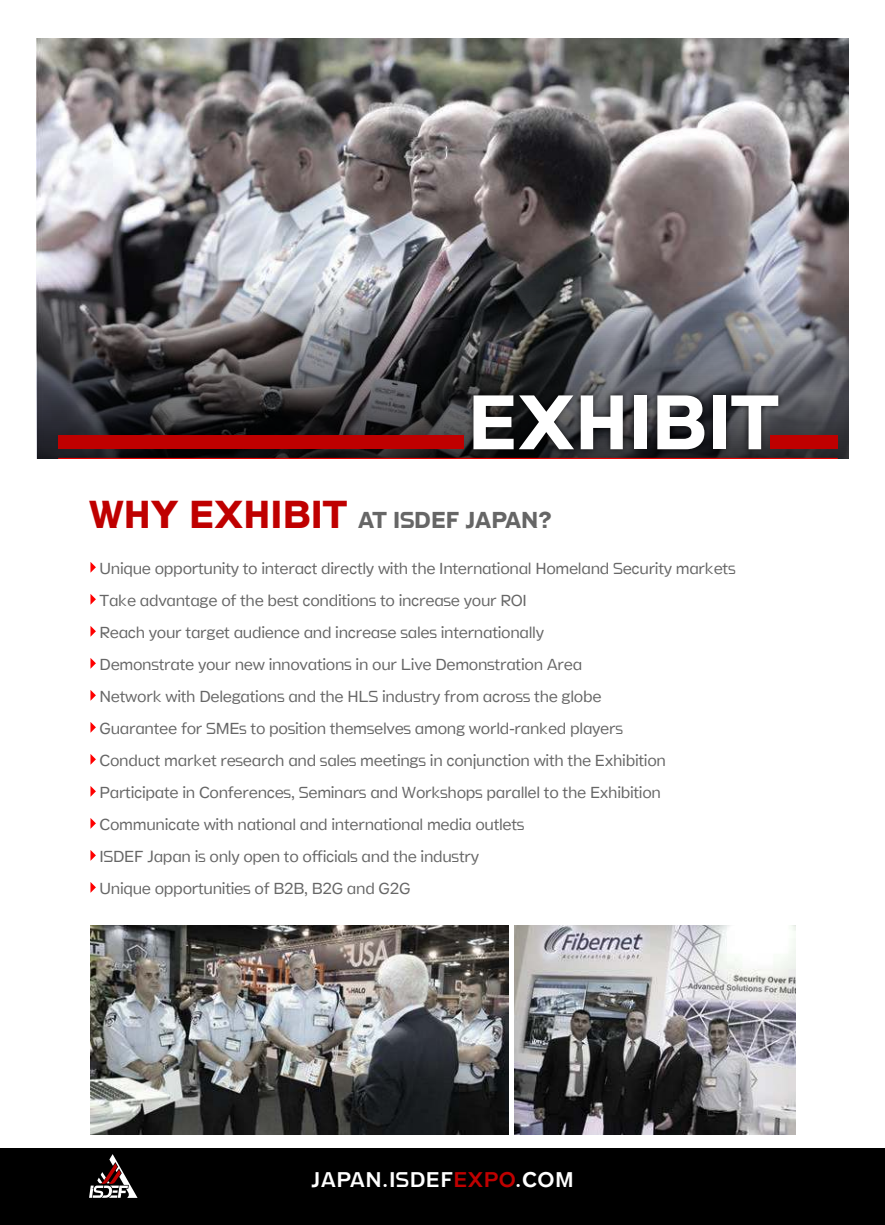
<style>
.page{position:relative;width:885px;height:1225px;background:#fff}
.page>*{position:absolute;margin:0;border:0;box-sizing:border-box;transform-origin:0 0}
.t1{font:700 77.8px "Stamen";color:#fff}
.t2{font:700 23.4px "Stamen";color:#666}
.t3{font:300 21.6px "Stamen";letter-spacing:.02em;color:#fff}
.t4{font:200 16.2px/32px "Stamen";letter-spacing:-.02em;color:#666}
.s1{font-size:39.6px;color:#bf0000}
.s2{color:#bf0000}
</style>
<div class="page">
<div style="left:0;top:1148px;width:884px;height:77px;background:#000"></div>
<img style="left:37px;top:38px;width:811px;height:421px">
<div style="left:58px;top:436px;width:405px;height:13px;background:#bf0000"></div>
<div style="left:770px;top:436px;width:67px;height:13px;background:#bf0000"></div>
<hr style="left:58px;top:458px;width:779px;height:1px;background:#f00">
<div style="left:467px;top:389px;width:316px;height:66px;background:#000;opacity:.75"></div>
<img style="left:514px;top:925px;width:281px;height:209px">
<img style="left:90px;top:925px;width:418px;height:209px">
<svg style="left:89px;top:1154px;width:48px;height:43px"></svg>
<svg style="left:90px;top:562px;width:6px;height:11px"></svg>
<svg style="left:90px;top:594px;width:6px;height:11px"></svg>
<svg style="left:90px;top:626px;width:6px;height:11px"></svg>
<svg style="left:90px;top:658px;width:6px;height:11px"></svg>
<svg style="left:90px;top:690px;width:6px;height:11px"></svg>
<svg style="left:90px;top:722px;width:6px;height:11px"></svg>
<svg style="left:90px;top:754px;width:6px;height:11px"></svg>
<svg style="left:90px;top:786px;width:6px;height:11px"></svg>
<svg style="left:90px;top:818px;width:6px;height:11px"></svg>
<svg style="left:90px;top:850px;width:6px;height:11px"></svg>
<svg style="left:90px;top:882px;width:6px;height:11px"></svg>
<h1 class="t1" style="left:468px;top:394px;width:313px">EXHIBIT</h1>
<h2 class="t2" style="left:89px;top:511px;width:464px"><span class="s1">WHY EXHIBIT</span> AT ISDEF JAPAN?</h2>
<p class="t4" style="left:100px;top:553px;width:637px">Unique opportunity to interact directly with the International Homeland Security markets Take advantage of the best conditions to increase your ROI<br>Reach your target audience and increase sales internationally<br>Demonstrate your new innovations in our Live Demonstration Area<br>Network with Delegations and the HLS industry from across the globe<br>Guarantee for SMEs to position themselves among world-ranked players<br>Conduct market research and sales meetings in conjunction with the Exhibition Participate in Conferences, Seminars and Workshops parallel to the Exhibition Communicate with national and international media outlets<br>ISDEF Japan is only open to officials and the industry<br>Unique opportunities of B2B, B2G and G2G</p>
<h3 class="t3" style="left:311px;top:1170px;width:264px">JAPAN.ISDEF<span class="s2">EXPO</span>.COM</h3>
</div>
